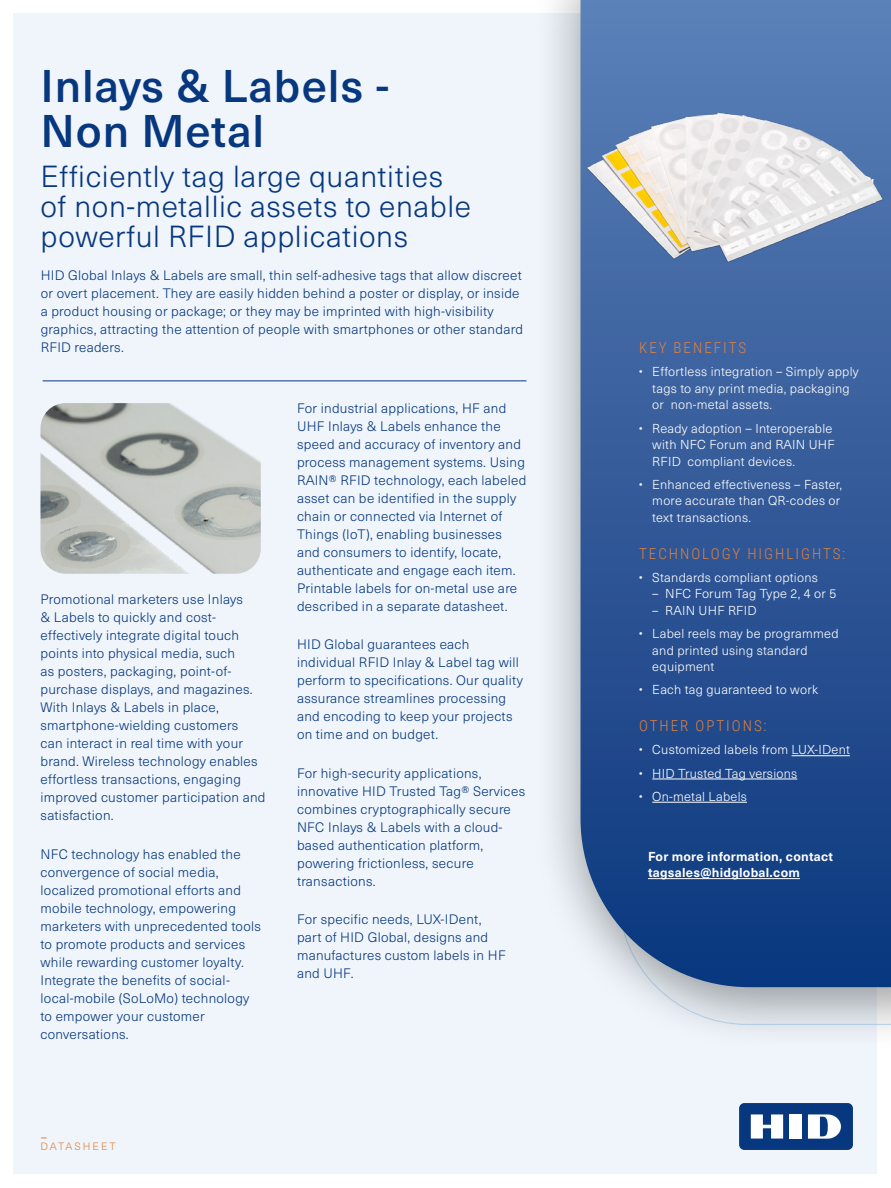
<style>
.page{position:relative;width:891px;height:1188px;background:#fff}
.page>*{position:absolute;margin:0;border:0;box-sizing:border-box;transform-origin:0 0}
.ds_1st_page_large_to{font:500 45px/45px "Neue Haas Unica Pro";letter-spacing:.02em;color:#07377e}
.ds_1st_page_section{font:300 30px/30px "Neue Haas Unica Pro";letter-spacing:.02em;color:#07377e}
.t1{font:100 25.5px "Neue Haas Unica Pro";color:#e2813c}
.ds_blue_box_bullet_l{font:300 15px "Roboto Condensed";letter-spacing:.135em;color:#e2813c}
.ds_main_body{font:300 13.5px/18px "Neue Haas Unica Pro";letter-spacing:.02em;color:#07377e}
.t2{font:300 12.75px/16.5px "Neue Haas Unica Pro";letter-spacing:.02em;color:#fff}
.ds_blue_box_white_bu{font:700 12.75px/16.5px "Neue Haas Unica Pro";letter-spacing:.02em;color:#fff}
.t3{font:300 10.5px "Neue Haas Unica Pro";letter-spacing:.185em;color:#e2813c}
</style>
<div class="page">
<div style="left:14px;top:14px;width:864px;height:1160px;background:#eff5fb"></div>
<div style="left:532px;top:0;width:359px;height:1052px;background:#000;opacity:.37"></div>
<svg style="left:580px;top:0;width:311px;height:987px;background:#2f5695"></svg>
<div style="left:739px;top:1103px;width:114px;height:47px;background:#07377e;border-radius:5px"></div>
<div style="left:790px;top:1114px;width:12px;height:25px;background:#fff"></div>
<svg style="left:751px;top:1114px;width:32px;height:25px"></svg>
<svg style="left:808px;top:1114px;width:33px;height:25px"></svg>
<hr style="left:43px;top:381px;width:484px;height:1px;background:#07377e">
<img style="left:587px;top:36px;width:296px;height:296px">
<hr style="left:792px;top:755px;width:58px;height:1px;background:#fff">
<hr style="left:652px;top:779px;width:145px;height:1px;background:#fff">
<hr style="left:652px;top:802px;width:95px;height:1px;background:#fff">
<img style="left:40px;top:403px;width:221px;height:171px">
<hr style="left:648px;top:878px;width:152px;height:1px;background:#fff">
<p class="ds_1st_page_large_to" style="left:40px;top:64px;width:350px">Inlays &amp; Labels -<br>Non Metal</p>
<p class="ds_1st_page_section" style="left:40px;top:162px;width:432px">Efficiently tag large quantities of non-metallic assets to enable powerful RFID applications</p>
<p class="ds_main_body" style="left:41px;top:267px;width:484px">HID Global Inlays &amp; Labels are small, thin self-adhesive tags that allow discreet or overt placement. They are easily hidden behind a poster or display, or inside a product housing or package; or they may be imprinted with high-visibility graphics, attracting the attention of people with smartphones or other standard RFID readers.</p>
<p class="ds_main_body" style="left:40px;top:591px;width:227px">Promotional marketers use Inlays<br>&amp; Labels to quickly and cost&shy;effectively integrate digital touch points into physical media, such<br>as posters, packaging, point-of&shy;purchase displays, and magazines.<br>With Inlays &amp; Labels in place, smartphone-wielding customers<br>can interact in real time with your brand. Wireless technology enables effortless transactions, engaging improved customer participation and satisfaction.</p>
<p class="ds_main_body" style="left:40px;top:845px;width:222px">NFC technology has enabled the convergence of social media, localized promotional efforts and mobile technology, empowering marketers with unprecedented tools to promote products and services while rewarding customer loyalty.<br>Integrate the benefits of social&shy;local-mobile (SoLoMo) technology to empower your customer conversations.</p>
<p class="ds_main_body" style="left:297px;top:399px;width:231px">For industrial applications, HF and UHF Inlays &amp; Labels enhance the speed and accuracy of inventory and process management systems. Using RAIN® RFID technology, each labeled asset can be identified in the supply chain or connected via Internet of Things (IoT), enabling businesses and consumers to identify, locate, authenticate and engage each item.<br>Printable labels for on-metal use are described in a separate datasheet.</p>
<p class="ds_main_body" style="left:297px;top:636px;width:227px">HID Global guarantees each individual RFID Inlay &amp; Label tag will perform to specifications. Our quality assurance streamlines processing and encoding to keep your projects on time and on budget.</p>
<p class="ds_main_body" style="left:297px;top:764px;width:230px">For high-security applications, innovative HID Trusted Tag® Services combines cryptographically secure<br>NFC Inlays &amp; Labels with a cloud&shy;based authentication platform, powering frictionless, secure transactions.</p>
<p class="ds_main_body" style="left:297px;top:910px;width:210px">For specific needs, LUX-IDent, part of HID Global, designs and manufactures custom labels in HF and UHF.</p>
<h3 class="t1" style="left:40px;top:1123px;width:9px">-</h3>
<p class="t3" style="left:40px;top:1140px;width:77px">DATASHEET</p>
<p class="ds_blue_box_bullet_l" style="left:639px;top:337px;width:109px">KEY BENEFITS</p>
<p class="t2" style="left:652px;top:364px;width:208px;text-indent:-14px">• Effortless integration – Simply apply tags to any print media, packaging or non-metal assets.</p>
<p class="t2" style="left:652px;top:420px;width:184px;text-indent:-14px">• Ready adoption – Interoperable with NFC Forum and RAIN UHF<br>RFID compliant devices.</p>
<p class="t2" style="left:652px;top:476px;width:191px;text-indent:-14px">• Enhanced effectiveness – Faster, more accurate than QR-codes or text transactions.</p>
<p class="ds_blue_box_bullet_l" style="left:639px;top:543px;width:208px">TECHNOLOGY HIGHLIGHTS:</p>
<p class="t2" style="left:639px;top:569px;width:181px">• Standards compliant options</p>
<p class="t2" style="left:652px;top:586px;width:186px">– NFC Forum Tag Type 2, 4 or 5</p>
<p class="t2" style="left:652px;top:602px;width:106px">– RAIN UHF RFID</p>
<p class="t2" style="left:652px;top:626px;width:188px;text-indent:-14px">• Label reels may be programmed and printed using standard equipment</p>
<p class="t2" style="left:639px;top:682px;width:181px">• Each tag guaranteed to work</p>
<p class="ds_blue_box_bullet_l" style="left:639px;top:715px;width:129px">OTHER OPTIONS:</p>
<p class="t2" style="left:639px;top:742px;width:213px">• Customized labels from LUX-IDent</p>
<p class="t2" style="left:639px;top:765px;width:160px">• HID Trusted Tag versions</p>
<p class="t2" style="left:639px;top:788px;width:110px">• On-metal Labels</p>
<p class="ds_blue_box_white_bu" style="left:648px;top:848px;width:187px">For more information, contact tagsales@hidglobal.com</p>
</div>
